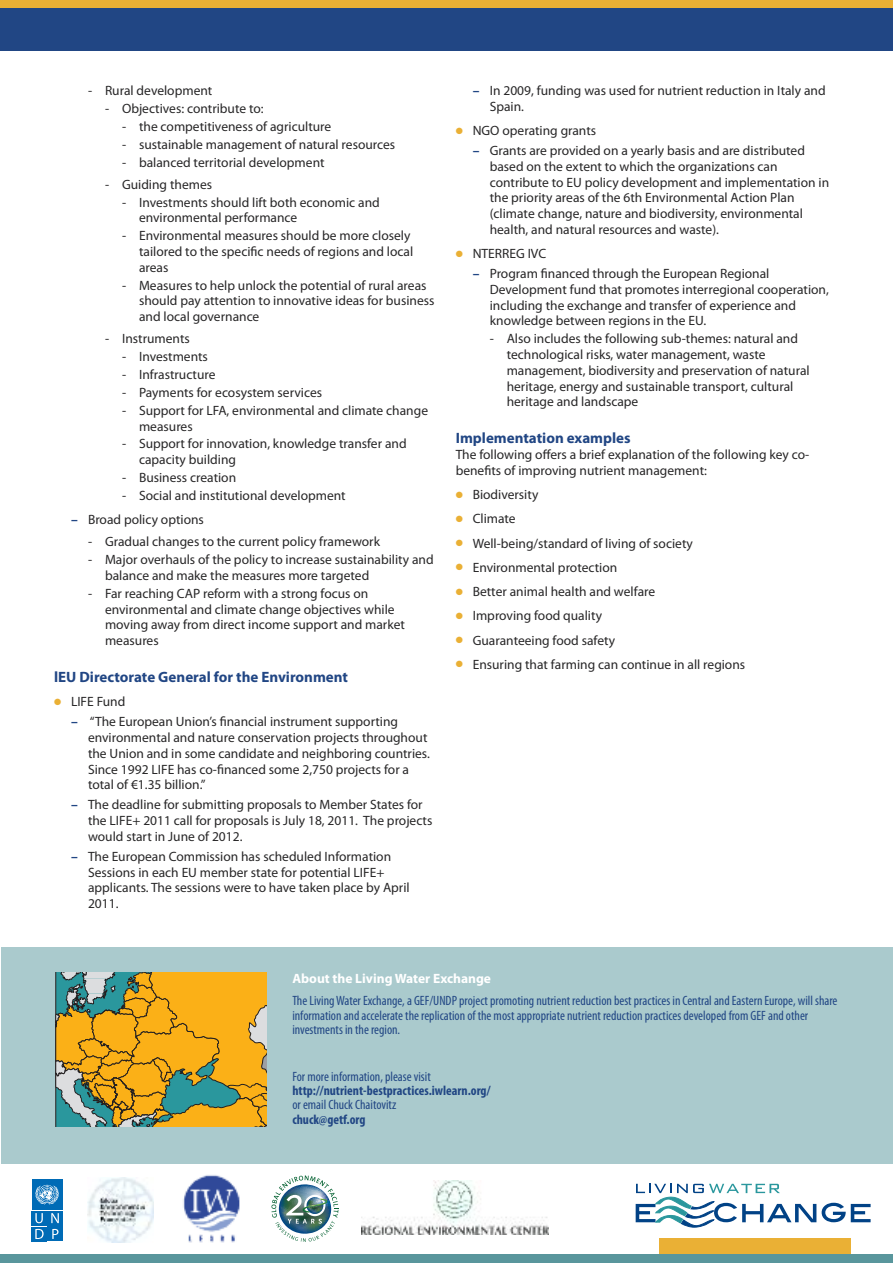
<style>
.page{position:relative;width:893px;height:1263px;background:#fff}
.page>*{position:absolute;margin:0;border:0;box-sizing:border-box;transform-origin:0 0}
.t1{font:700 15px "Myriad Pro";color:#214684}
.t2{font:13.5px/15.8px "Myriad Pro";color:#272627}
.t3{font:condensed 13.5px/14.2px "Myriad Pro";color:#214684}
.t4{font:700 condensed 13.5px "Myriad Pro";color:#214684}
.t5{font:700 13.5px "Myriad Pro";color:#fff}
.s1{font-weight:700;color:#214684}
.s2{color:#eab035}
</style>
<div class="page">
<div style="left:659px;top:1236px;width:191px;height:27px;background:#eab035"></div>
<div style="left:0;top:0;width:893px;height:9px;background:#eab035"></div>
<div style="left:0;top:9px;width:893px;height:42px;background:#214684"></div>
<div style="left:6px;top:1254px;width:887px;height:9px;background:#59969c"></div>
<div style="left:1px;top:947px;width:892px;height:217px;background:#aacacd"></div>
<svg style="left:56px;top:972px;width:210px;height:155px;background:#c2a03b"></svg>
<div style="left:628px;top:1167px;width:251px;height:70px;background:#fff"></div>
<svg style="left:636px;top:1184px;width:180px;height:43px"></svg>
<svg style="left:822px;top:1203px;width:49px;height:19px"></svg>
<img style="left:271px;top:1175px;width:67px;height:67px">
<div style="left:32px;top:1211px;width:15px;height:14px;background:#006bb6"></div>
<svg style="left:35px;top:1213px;width:8px;height:10px"></svg>
<div style="left:48px;top:1211px;width:15px;height:14px;background:#006bb6"></div>
<svg style="left:51px;top:1213px;width:8px;height:10px"></svg>
<div style="left:48px;top:1226px;width:15px;height:15px;background:#006bb6"></div>
<svg style="left:52px;top:1229px;width:7px;height:10px"></svg>
<div style="left:32px;top:1226px;width:15px;height:15px;background:#006bb6"></div>
<svg style="left:35px;top:1229px;width:9px;height:10px"></svg>
<div style="left:32px;top:1179px;width:31px;height:31px;background:#006bb6"></div>
<svg style="left:35px;top:1185px;width:24px;height:19px"></svg>
<img style="left:361px;top:1181px;width:187px;height:53px">
<img style="left:183px;top:1175px;width:57px;height:68px">
<img style="left:88px;top:1178px;width:66px;height:64px">
<p class="t2" style="left:88px;top:84px;width:126px">- Rural development</p>
<p class="t2" style="left:105px;top:102px;width:160px">- Objectives: contribute to:</p>
<p class="t2" style="left:122px;top:120px;width:211px">- the competitiveness of agriculture</p>
<p class="t2" style="left:122px;top:137px;width:275px">- sustainable management of natural resources</p>
<p class="t2" style="left:122px;top:155px;width:204px">- balanced territorial development</p>
<p class="t2" style="left:105px;top:177px;width:109px">- Guiding themes</p>
<p class="t2" style="left:139px;top:195px;width:242px;text-indent:-17px">- Investments should lift both economic and environmental performance</p>
<p class="t2" style="left:139px;top:229px;width:276px;text-indent:-17px">- Environmental measures should be more closely tailored to the specific needs of regions and local areas</p>
<p class="t2" style="left:139px;top:278px;width:297px;text-indent:-17px">- Measures to help unlock the potential of rural areas should pay attention to innovative ideas for business and local governance</p>
<p class="t2" style="left:105px;top:332px;width:86px">- Instruments</p>
<p class="t2" style="left:122px;top:350px;width:87px">- Investments</p>
<p class="t2" style="left:122px;top:368px;width:95px">- Infrastructure</p>
<p class="t2" style="left:122px;top:386px;width:202px">- Payments for ecosystem services</p>
<p class="t2" style="left:139px;top:403px;width:291px;text-indent:-17px">- Support for LFA, environmental and climate change measures</p>
<p class="t2" style="left:139px;top:437px;width:269px;text-indent:-17px">- Support for innovation, knowledge transfer and capacity building</p>
<p class="t2" style="left:122px;top:471px;width:116px">- Business creation</p>
<p class="t2" style="left:122px;top:489px;width:225px">- Social and institutional development</p>
<p class="t2" style="left:71px;top:513px;width:134px"><span class="s1">–</span> Broad policy options</p>
<p class="t2" style="left:88px;top:535px;width:294px">- Gradual changes to the current policy framework</p>
<p class="t2" style="left:105px;top:553px;width:330px;text-indent:-17px">- Major overhauls of the policy to increase sustainability and balance and make the measures more targeted</p>
<p class="t2" style="left:105px;top:586px;width:301px;text-indent:-17px">- Far reaching CAP reform with a strong focus on environmental and climate change objectives while moving away from direct income support and market measures</p>
<p class="t1" style="left:54px;top:671px;width:296px">lEU Directorate General for the Environment</p>
<p class="t2" style="left:54px;top:695px;width:73px"><span class="s2">●</span> LIFE Fund</p>
<p class="t2" style="left:88px;top:715px;width:343px;text-indent:-17px"><span class="s1">–</span> “The European Union’s financial instrument supporting environmental and nature conservation projects throughout the Union and in some candidate and neighboring countries.<br>Since 1992 LIFE has co-financed some 2,750 projects for a total of €1.35 billion.”</p>
<p class="t2" style="left:88px;top:798px;width:346px;text-indent:-17px"><span class="s1">–</span> The deadline for submitting proposals to Member States for the LIFE+ 2011 call for proposals is July 18, 2011. The projects would start in June of 2012.</p>
<p class="t2" style="left:88px;top:850px;width:323px;text-indent:-17px"><span class="s1">–</span> The European Commission has scheduled Information Sessions in each EU member state for potential LIFE+ applicants. The sessions were to have taken place by April 2011.</p>
<p class="t2" style="left:490px;top:84px;width:337px;text-indent:-17px"><span class="s1">–</span> In 2009, funding was used for nutrient reduction in Italy and<br>Spain.</p>
<p class="t2" style="left:456px;top:124px;width:142px"><span class="s2">●</span> NGO operating grants</p>
<p class="t2" style="left:490px;top:144px;width:341px;text-indent:-17px"><span class="s1">–</span> Grants are provided on a yearly basis and are distributed based on the extent to which the organizations can contribute to EU policy development and implementation in the priority areas of the 6th Environmental Action Plan (climate change, nature and biodiversity, environmental health, and natural resources and waste).</p>
<p class="t2" style="left:456px;top:247px;width:92px"><span class="s2">●</span> NTERREG IVC</p>
<p class="t2" style="left:490px;top:267px;width:341px;text-indent:-17px"><span class="s1">–</span> Program financed through the European Regional Development fund that promotes interregional cooperation, including the exchange and transfer of experience and knowledge between regions in the EU.</p>
<p class="t2" style="left:507px;top:332px;width:304px;text-indent:-17px">- Also includes the following sub-themes: natural and technological risks, water management, waste management, biodiversity and preservation of natural heritage, energy and sustainable transport, cultural heritage and landscape</p>
<p class="t1" style="left:456px;top:433px;width:177px">Implementation examples</p>
<p class="t2" style="left:456px;top:448px;width:355px">The following offers a brief explanation of the following key co&shy;benefits of improving nutrient management:</p>
<p class="t2" style="left:456px;top:488px;width:84px"><span class="s2">●</span> Biodiversity</p>
<p class="t2" style="left:456px;top:512px;width:62px"><span class="s2">●</span> Climate</p>
<p class="t2" style="left:456px;top:536px;width:239px"><span class="s2">●</span> Well-being/standard of living of society</p>
<p class="t2" style="left:456px;top:560px;width:163px"><span class="s2">●</span> Environmental protection</p>
<p class="t2" style="left:456px;top:585px;width:201px"><span class="s2">●</span> Better animal health and welfare</p>
<p class="t2" style="left:456px;top:609px;width:148px"><span class="s2">●</span> Improving food quality</p>
<p class="t2" style="left:456px;top:633px;width:161px"><span class="s2">●</span> Guaranteeing food safety</p>
<p class="t2" style="left:456px;top:658px;width:291px"><span class="s2">●</span> Ensuring that farming can continue in all regions</p>
<p class="t5" style="left:292px;top:973px;width:200px">About the Living Water Exchange</p>
<p class="t3" style="left:292px;top:995px;width:547px">The LivingWater Exchange, a GEF/UNDP project promoting nutrient reduction best practices in Central and Eastern Europe, will share information and accelerate the replication of the most appropriate nutrient reduction practices developed from GEF and other investments in the region.</p>
<p class="t3" style="left:292px;top:1070px;width:140px">For more information, please visit</p>
<p class="t4" style="left:292px;top:1086px;width:200px">http://nutrient-bestpractices.iwlearn.org/</p>
<p class="t3" style="left:292px;top:1099px;width:105px">or email Chuck Chaitovitz</p>
<p class="t4" style="left:292px;top:1114px;width:75px">chuck@getf.org</p>
</div>
